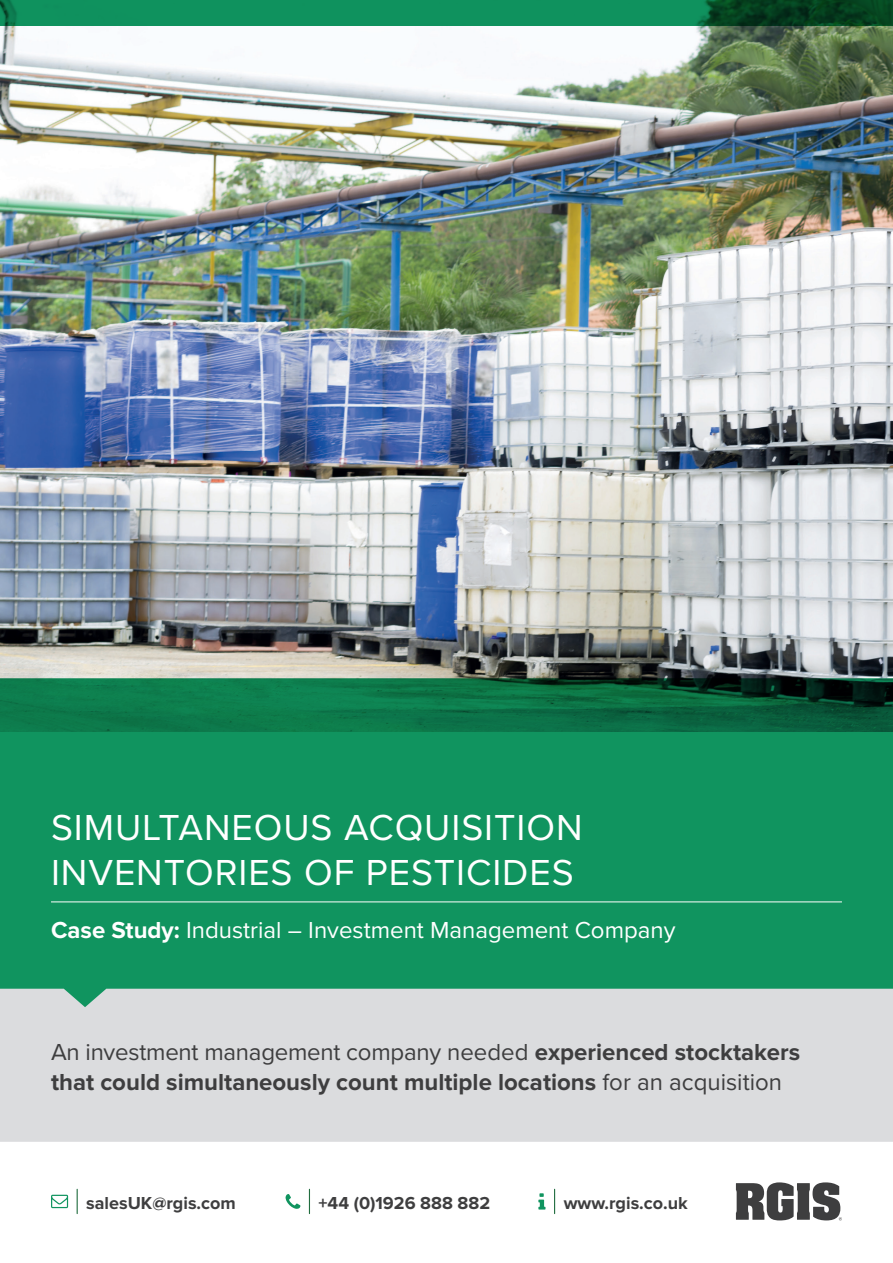
<style>
.page{position:relative;width:893px;height:1263px;background:#fff}
.page>*{position:absolute;margin:0;border:0;box-sizing:border-box;transform-origin:0 0}
.t1{font:37.5px/45px "Proxima Nova";letter-spacing:.025em;color:#fff}
.t2{font:700 24px/30px "Proxima Nova";color:#3e3e3f}
.t3{font:24px "Proxima Nova";color:#fff}
.t4{font:700 18px "Proxima Nova";color:#3e3e3f}
.s1{font-weight:700}
.s2{font-weight:400}
</style>
<div class="page">
<svg style="left:554px;top:1189px;width:1px;height:24px"></svg>
<svg style="left:538px;top:1193px;width:7px;height:16px"></svg>
<svg style="left:77px;top:1189px;width:1px;height:24px"></svg>
<svg style="left:51px;top:1195px;width:17px;height:13px"></svg>
<svg style="left:309px;top:1189px;width:1px;height:24px"></svg>
<svg style="left:286px;top:1194px;width:14px;height:15px"></svg>
<svg style="left:736px;top:1182px;width:106px;height:38px"></svg>
<div style="left:0;top:1007px;width:893px;height:135px;background:#dbdcde"></div>
<svg style="left:0;top:731px;width:893px;height:276px;background:#1d9867"></svg>
<img style="left:0;top:26px;width:893px;height:705px">
<hr style="left:51px;top:901px;width:791px;height:1px;background:#fff">
<svg style="left:0;top:0;width:893px;height:26px;background:#0c7f50"></svg>
<h1 class="t1" style="left:51px;top:803px;width:533px">SIMULTANEOUS ACQUISITION<br>INVENTORIES OF PESTICIDES</h1>
<p class="t3" style="left:51px;top:912px;width:626px"><span class="s1">Case Study:</span> Industrial – Investment Management Company</p>
<p class="t2" style="left:51px;top:1038px;width:751px"><span class="s2">An investment management company needed</span> experienced stocktakers that could simultaneously count multiple locations <span class="s2">for an acquisition</span></p>
<p class="t4" style="left:86px;top:1192px;width:151px">salesUK@rgis.com</p>
<p class="t4" style="left:319px;top:1192px;width:173px">+44 (0)1926 888 882</p>
<p class="t4" style="left:564px;top:1192px;width:126px">www.rgis.co.uk</p>
</div>
